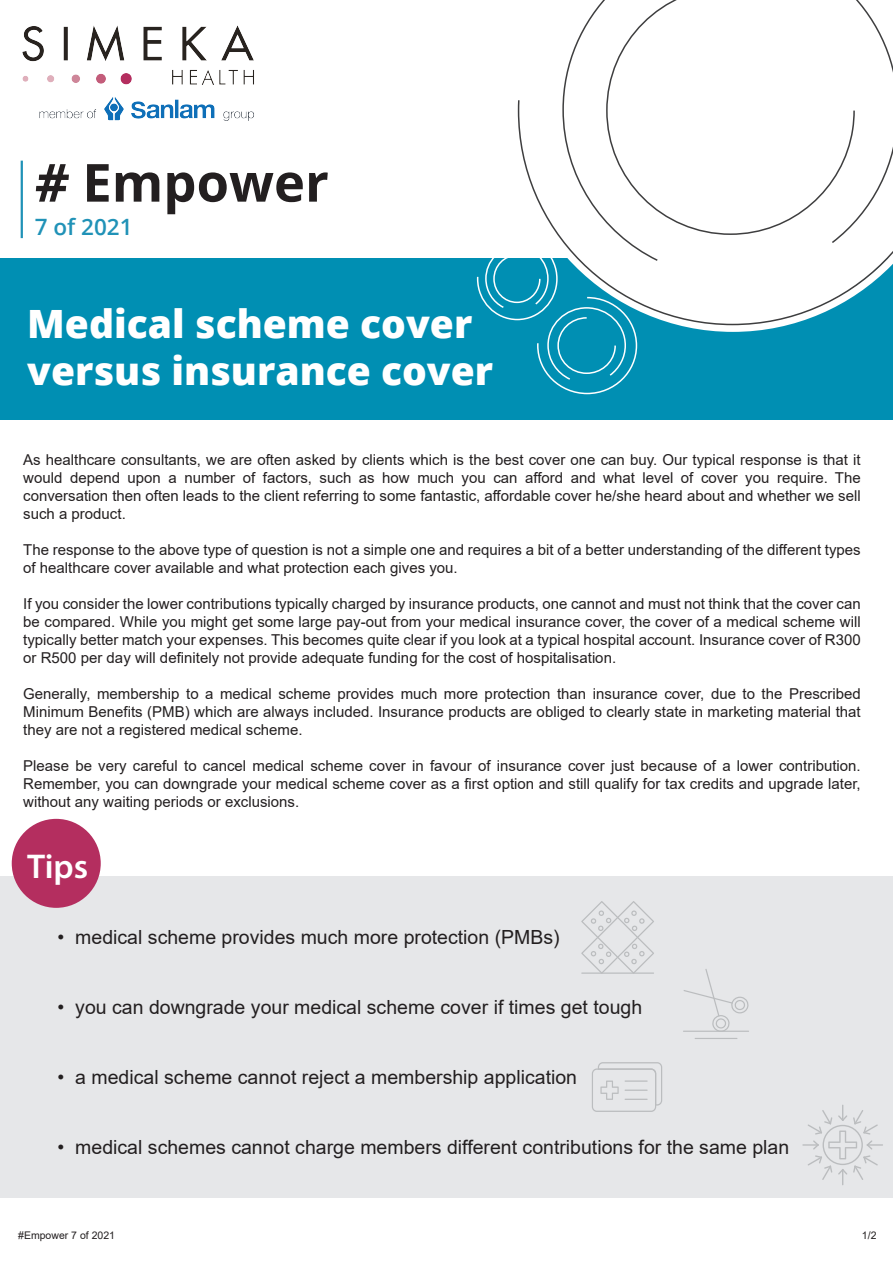
<style>
.page{position:relative;width:893px;height:1263px;background:#fff}
.page>*{position:absolute;margin:0;border:0;box-sizing:border-box;transform-origin:0 0}
.t1{font:700 52.5px "Open Sans";color:#231f20}
.t2{font:800 39px/46.8px "Open Sans";color:#fff}
.t3{font:600 34.5px "Myriad Pro";color:#fff}
.t4{font:600 22.5px "Open Sans";color:#2092b7}
.t5{font:19.5px "Arial";color:#231f20}
.t6{font:15px/18px "Arial";color:#231f20;text-align:justify}
.t7{font:10.5px "Arial";color:#231f20}
.s1{font-style:italic}
</style>
<div class="page">
<div style="left:1px;top:876px;width:892px;height:322px;background:#e6e7e9"></div>
<div style="left:0;top:258px;width:893px;height:162px;background:#008fb3"></div>
<img style="left:22px;top:25px;width:232px;height:96px">
<svg style="left:484px;top:258px;width:143px;height:123px"></svg>
<hr style="left:21px;top:161px;width:2px;height:77px;background:#2092b7">
<svg style="left:508px;top:103px;width:280px;height:229px"></svg>
<svg style="left:518px;top:100px;width:375px;height:225px;fill:#fff"></svg>
<svg style="left:562px;top:0;width:331px;height:262px"></svg>
<svg style="left:605px;top:0;width:251px;height:236px"></svg>
<div style="left:12px;top:819px;width:89px;height:89px;background:#b42e5f;border-radius:50%"></div>
<svg style="left:581px;top:901px;width:73px;height:71px"></svg>
<hr style="left:581px;top:972px;width:73px;height:2px;background:#bbbdbf">
<svg style="left:683px;top:969px;width:66px;height:62px"></svg>
<hr style="left:683px;top:1031px;width:66px;height:1px;background:#bbbdbf">
<hr style="left:695px;top:1038px;width:42px;height:1px;background:#bbbdbf">
<svg style="left:802px;top:1105px;width:81px;height:80px"></svg>
<svg style="left:592px;top:1062px;width:70px;height:50px"></svg>
<h1 class="t1" style="left:35px;top:146px;width:296px"><span class="s1">#</span> Empower</h1>
<h3 class="t4" style="left:35px;top:211px;width:99px">7 of 2021</h3>
<h2 class="t2" style="left:27px;top:298px;width:467px">Medical scheme cover versus insurance cover</h2>
<p class="t6" style="left:23px;top:451px;width:839px">As healthcare consultants, we are often asked by clients which is the best cover one can buy. Our typical response is that it would depend upon a number of factors, such as how much you can afford and what level of cover you require. The conversation then often leads to the client referring to some fantastic, affordable cover he/she heard about and whether we sell such a product.</p>
<p class="t6" style="left:23px;top:541px;width:839px">The response to the above type of question is not a simple one and requires a bit of a better understanding of the different types of healthcare cover available and what protection each gives you.</p>
<p class="t6" style="left:23px;top:595px;width:839px">If you consider the lower contributions typically charged by insurance products, one cannot and must not think that the cover can be compared. While you might get some large pay-out from your medical insurance cover, the cover of a medical scheme will typically better match your expenses. This becomes quite clear if you look at a typical hospital account. Insurance cover of R300 or R500 per day will definitely not provide adequate funding for the cost of hospitalisation.</p>
<p class="t6" style="left:23px;top:685px;width:839px">Generally, membership to a medical scheme provides much more protection than insurance cover, due to the Prescribed Minimum Benefits (PMB) which are always included. Insurance products are obliged to clearly state in marketing material that they are not a registered medical scheme.</p>
<p class="t6" style="left:23px;top:757px;width:839px">Please be very careful to cancel medical scheme cover in favour of insurance cover just because of a lower contribution.<br>Remember, you can downgrade your medical scheme cover as a first option and still qualify for tax credits and upgrade later, without any waiting periods or exclusions.</p>
<h3 class="t3" style="left:27px;top:844px;width:62px">Tips</h3>
<h3 class="t5" style="left:58px;top:923px;width:504px">• medical scheme provides much more protection (PMBs)</h3>
<h3 class="t5" style="left:58px;top:994px;width:586px">• you can downgrade your medical scheme cover if times get tough</h3>
<h3 class="t5" style="left:58px;top:1064px;width:521px">• a medical scheme cannot reject a membership application</h3>
<h3 class="t5" style="left:58px;top:1134px;width:733px">• medical schemes cannot charge members different contributions for the same plan</h3>
<p class="t7" style="left:18px;top:1228px;width:98px">#Empower 7 of 2021</p>
<p class="t7" style="left:862px;top:1228px;width:16px">1/2</p>
</div>
